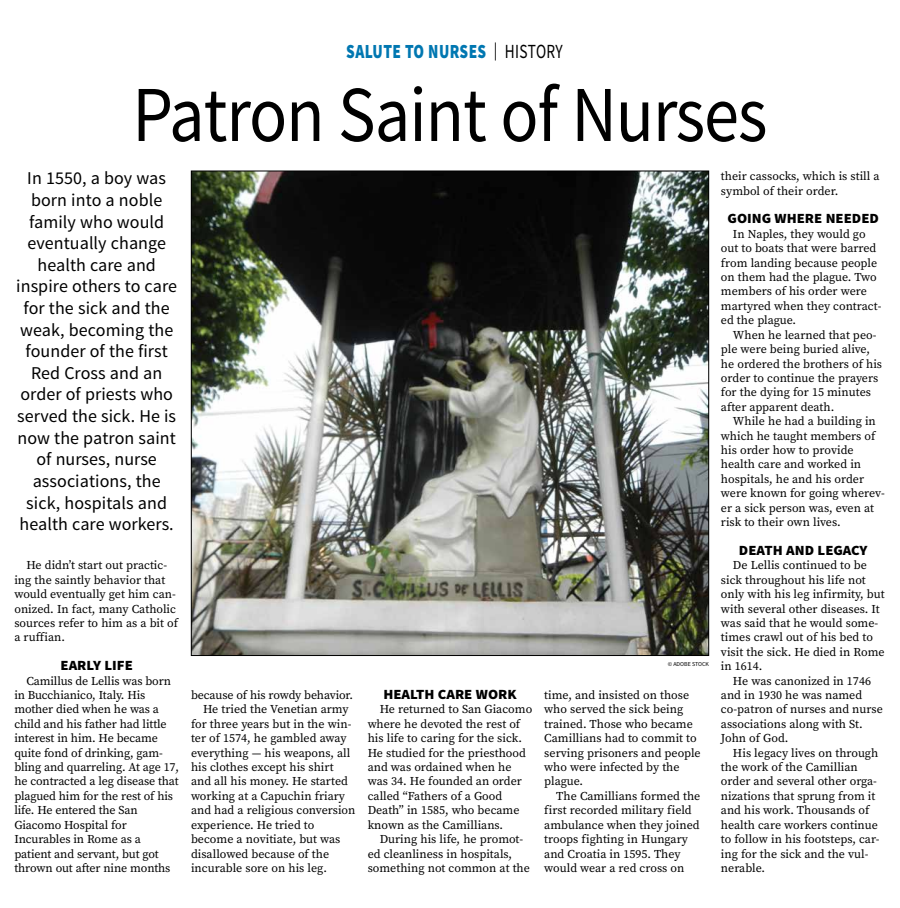
<style>
.page{position:relative;width:900px;height:908px;background:#fff}
.page>*{position:absolute;margin:0;border:0;box-sizing:border-box;transform-origin:0 0}
.t1{font:79.2px "Source Sans Pro";letter-spacing:-.015em;color:#000;scale:.89 1}
.t2{font:900 20px "Source Sans Pro";letter-spacing:.025em;color:#0077b1;scale:.77 1}
.t3{font:18px/21.6px "Source Sans Pro";letter-spacing:.005em;color:#000;text-align:center}
.t4{font:900 14px "Source Sans Pro";color:#000;scale:1.05 1}
.t5{font:12px/14.4px "Source Serif Pro";color:#000}
.t6{font:6px "Source Sans Pro";color:#000}
.s1{font-weight:400;font-size:18px;color:#000}
.s2{font-weight:400;color:#000}
</style>
<div class="page">
<img style="left:193px;top:173px;width:514px;height:480px">
<h2 class="t2" style="left:346px;top:39px;width:283px">SALUTE TO NURSES <span class="s1">|</span> <span class="s2">HISTORY</span></h2>
<h1 class="t1" style="left:133px;top:65px;width:715px">Patron Saint of Nurses</h1>
<p class="t3" style="left:16px;top:168px;width:162px">In 1550, a boy was born into a noble family who would eventually change health care and inspire others to care for the sick and the weak, becoming the founder of the first<br>Red Cross and an order of priests who served the sick. He is now the patron saint of nurses, nurse associations, the sick, hospitals and health care workers.</p>
<p class="t5" style="left:14px;top:558px;width:165px;text-indent:12px">He didn’t start out practic&shy;ing the saintly behavior that would eventually get him can&shy;onized. In fact, many Catholic sources refer to him as a bit of a ruffian.</p>
<p class="t4" style="left:61px;top:656px;width:70px">EARLY LIFE</p>
<p class="t5" style="left:14px;top:673px;width:166px;text-indent:12px">Camillus de Lellis was born in Bucchianico, Italy. His mother died when he was a child and his father had little interest in him. He became quite fond of drinking, gam&shy;bling and quarreling. At age 17, he contracted a leg disease that plagued him for the rest of his life. He entered the San<br>Giacomo Hospital for<br>Incurables in Rome as a patient and servant, but got thrown out after nine months</p>
<p class="t5" style="left:191px;top:687px;width:164px">because of his rowdy behavior.</p>
<p class="t5" style="left:203px;top:702px;width:147px">He tried the Venetian army</p>
<p class="t5" style="left:191px;top:716px;width:162px">for three years but in the win-</p>
<p class="t5" style="left:191px;top:730px;width:157px">ter of 1574, he gambled away</p>
<p class="t5" style="left:191px;top:745px;width:161px">everything — his weapons, all</p>
<p class="t5" style="left:191px;top:759px;width:144px">his clothes except his shirt</p>
<p class="t5" style="left:191px;top:774px;width:159px">and all his money. He started</p>
<p class="t5" style="left:191px;top:788px;width:156px">working at a Capuchin friary</p>
<p class="t5" style="left:191px;top:802px;width:166px">and had a religious conversion</p>
<p class="t5" style="left:191px;top:817px;width:125px">experience. He tried to</p>
<p class="t5" style="left:191px;top:831px;width:151px">become a novitiate, but was</p>
<p class="t5" style="left:191px;top:846px;width:140px">disallowed because of the</p>
<p class="t5" style="left:191px;top:860px;width:138px">incurable sore on his leg.</p>
<p class="t4" style="left:383px;top:685px;width:128px">HEALTH CARE WORK</p>
<p class="t5" style="left:368px;top:702px;width:166px;text-indent:12px">He returned to San Giacomo where he devoted the rest of his life to caring for the sick.<br>He studied for the priesthood and was ordained when he was 34. He founded an order called “Fathers of a Good<br>Death” in 1585, who became known as the Camillians.</p>
<p class="t5" style="left:368px;top:831px;width:164px;text-indent:12px">During his life, he promot&shy;ed cleanliness in hospitals, something not common at the</p>
<p class="t6" style="left:668px;top:660px;width:43px">© ADOBE STOCK</p>
<p class="t5" style="left:544px;top:687px;width:158px">time, and insisted on those who served the sick being trained. Those who became<br>Camillians had to commit to serving prisoners and people who were infected by the plague.</p>
<p class="t5" style="left:544px;top:788px;width:158px;text-indent:12px">The Camillians formed the first recorded military field ambulance when they joined troops fighting in Hungary and Croatia in 1595. They would wear a red cross on</p>
<p class="t5" style="left:721px;top:169px;width:160px">their cassocks, which is still a symbol of their order.</p>
<p class="t4" style="left:728px;top:209px;width:146px">GOING WHERE NEEDED</p>
<p class="t5" style="left:721px;top:226px;width:162px;text-indent:12px">In Naples, they would go out to boats that were barred from landing because people on them had the plague. Two members of his order were martyred when they contract&shy;ed the plague.</p>
<p class="t5" style="left:721px;top:327px;width:163px;text-indent:12px">When he learned that peo&shy;ple were being buried alive, he ordered the brothers of his order to continue the prayers for the dying for 15 minutes after apparent death.</p>
<p class="t5" style="left:721px;top:414px;width:165px;text-indent:12px">While he had a building in which he taught members of his order how to provide health care and worked in hospitals, he and his order were known for going wherev&shy;er a sick person was, even at risk to their own lives.</p>
<p class="t4" style="left:739px;top:541px;width:124px">DEATH AND LEGACY</p>
<p class="t5" style="left:721px;top:558px;width:165px;text-indent:12px">De Lellis continued to be sick throughout his life not only with his leg infirmity, but with several other diseases. It was said that he would some&shy;times crawl out of his bed to visit the sick. He died in Rome in 1614.</p>
<p class="t5" style="left:721px;top:673px;width:163px;text-indent:12px">He was canonized in 1746 and in 1930 he was named co-patron of nurses and nurse associations along with St.<br>John of God.</p>
<p class="t5" style="left:721px;top:745px;width:160px;text-indent:12px">His legacy lives on through the work of the Camillian order and several other orga&shy;nizations that sprung from it and his work. Thousands of health care workers continue to follow in his footsteps, car&shy;ing for the sick and the vul&shy;nerable.</p>
</div>
